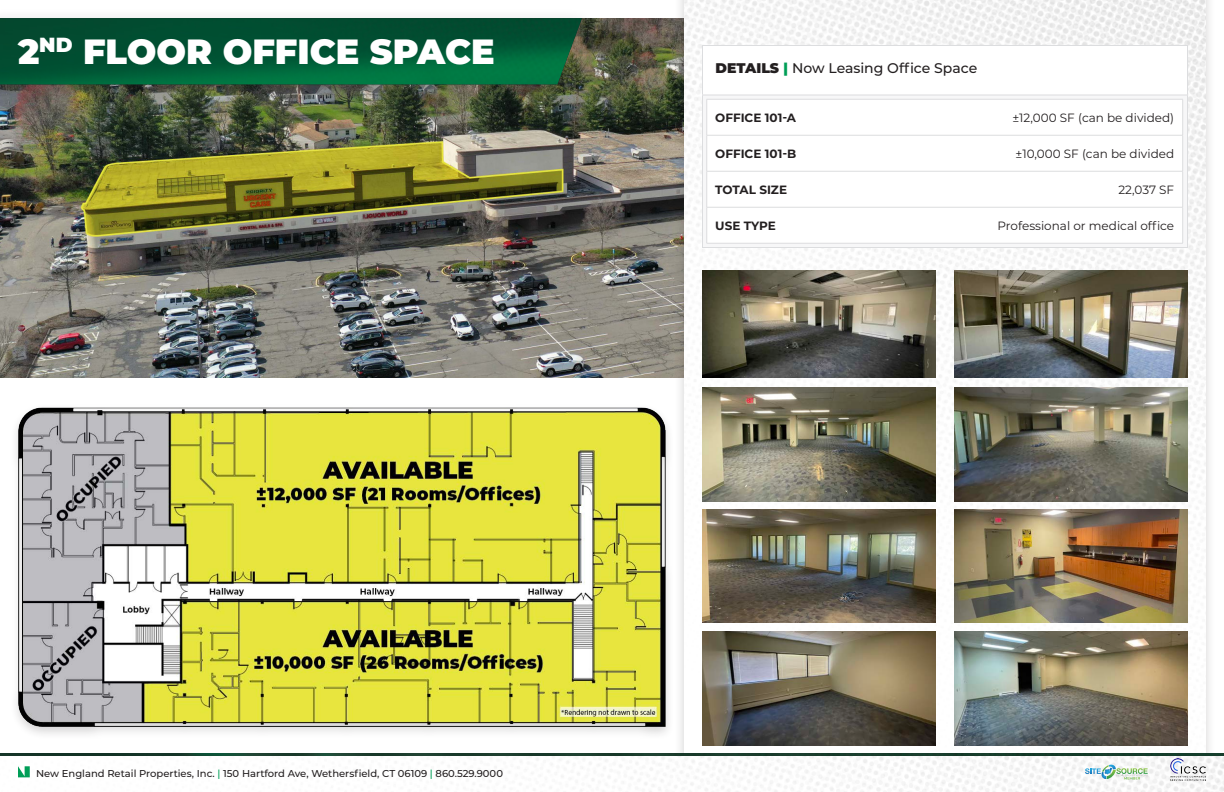
<style>
.page{position:relative;width:1224px;height:792px;background:#fff}
.page>*{position:absolute;margin:0;border:0;box-sizing:border-box;transform-origin:0 0}
.t1{font:900 35px "Montserrat";color:#fff}
.t2{font:500 14px "Montserrat";color:#231f20}
.t3{font:12px "Montserrat";color:#231f20}
.t4{font:700 12px "Montserrat";color:#231f20}
.t5{font:500 10px "Montserrat";color:#231f20}
.s1{font-weight:900}
.s2{font-weight:900;color:#009e57}
.s3{color:#009e57}
</style>
<div class="page">
<img style="left:0;top:18px;width:674px;height:360px">
<div style="left:674px;top:0;width:542px;height:771px;background:#231f20;opacity:.2"></div>
<img style="left:684px;top:0;width:522px;height:754px">
<div style="left:702px;top:46px;width:486px;height:49px;background:#fff"></div>
<div style="left:702px;top:95px;width:486px;height:153px;background:#fff"></div>
<hr style="left:702px;top:45px;width:486px;height:1px;background:#dcdddf">
<hr style="left:702px;top:46px;width:1px;height:48px;background:#dcdddf">
<hr style="left:1187px;top:46px;width:1px;height:48px;background:#dcdddf">
<hr style="left:702px;top:94px;width:486px;height:2px;background:#dcdddf">
<hr style="left:702px;top:96px;width:1px;height:151px;background:#dcdddf">
<hr style="left:1187px;top:96px;width:1px;height:151px;background:#dcdddf">
<hr style="left:702px;top:247px;width:486px;height:1px;background:#dcdddf">
<hr style="left:706px;top:99px;width:95px;height:1px;background:#dcdddf">
<hr style="left:706px;top:100px;width:1px;height:35px;background:#dcdddf">
<hr style="left:801px;top:99px;width:382px;height:1px;background:#dcdddf">
<hr style="left:1182px;top:100px;width:1px;height:35px;background:#dcdddf">
<hr style="left:706px;top:135px;width:95px;height:1px;background:#dcdddf">
<hr style="left:706px;top:136px;width:1px;height:35px;background:#dcdddf">
<hr style="left:801px;top:135px;width:382px;height:1px;background:#dcdddf">
<hr style="left:1182px;top:136px;width:1px;height:35px;background:#dcdddf">
<hr style="left:706px;top:171px;width:95px;height:1px;background:#dcdddf">
<hr style="left:706px;top:172px;width:1px;height:35px;background:#dcdddf">
<hr style="left:801px;top:171px;width:382px;height:1px;background:#dcdddf">
<hr style="left:1182px;top:172px;width:1px;height:35px;background:#dcdddf">
<hr style="left:706px;top:207px;width:95px;height:1px;background:#dcdddf">
<hr style="left:706px;top:208px;width:1px;height:35px;background:#dcdddf">
<hr style="left:801px;top:207px;width:382px;height:1px;background:#dcdddf">
<hr style="left:1182px;top:208px;width:1px;height:35px;background:#dcdddf">
<hr style="left:706px;top:243px;width:95px;height:1px;background:#dcdddf">
<hr style="left:801px;top:243px;width:382px;height:1px;background:#dcdddf">
<img style="left:702px;top:387px;width:234px;height:114px">
<img style="left:702px;top:510px;width:234px;height:113px">
<img style="left:702px;top:631px;width:234px;height:114px">
<img style="left:954px;top:631px;width:234px;height:114px">
<img style="left:954px;top:510px;width:234px;height:113px">
<div style="left:0;top:8px;width:596px;height:96px;background:#231f20;opacity:.2"></div>
<img style="left:0;top:18px;width:582px;height:66px">
<div style="left:9px;top:403px;width:666px;height:337px;background:#fdfdfd"></div>
<img style="left:18px;top:407px;width:650px;height:326px">
<img style="left:954px;top:270px;width:234px;height:108px">
<img style="left:702px;top:270px;width:234px;height:108px">
<img style="left:954px;top:387px;width:234px;height:114px">
<img style="left:18px;top:756px;width:1206px;height:36px">
<hr style="left:0;top:754px;width:1224px;height:2px;background:#231f20">
<svg style="left:18px;top:766px;width:12px;height:11px"></svg>
<img style="left:1170px;top:758px;width:36px;height:23px">
<svg style="left:1085px;top:765px;width:63px;height:15px"></svg>
<p class="t1" style="left:18px;top:25px;width:478px">2<sup>ND</sup> FLOOR OFFICE SPACE</p>
<p class="t2" style="left:716px;top:58px;width:263px"><span class="s1">DETAILS</span> <span class="s2">|</span> Now Leasing Office Space</p>
<p class="t4" style="left:715px;top:109px;width:82px">OFFICE 101-A</p>
<p class="t3" style="left:1012px;top:109px;width:163px">±12,000 SF (can be divided)</p>
<p class="t4" style="left:715px;top:145px;width:83px">OFFICE 101-B</p>
<p class="t3" style="left:1015px;top:145px;width:160px">±10,000 SF (can be divided</p>
<p class="t4" style="left:715px;top:181px;width:73px">TOTAL SIZE</p>
<p class="t3" style="left:1118px;top:181px;width:57px">22,037 SF</p>
<p class="t4" style="left:715px;top:217px;width:62px">USE TYPE</p>
<p class="t3" style="left:998px;top:217px;width:178px">Professional or medical office</p>
<p class="t5" style="left:36px;top:766px;width:469px">New England Retail Properties, Inc. <span class="s3">|</span> 150 Hartford Ave, Wethersfield, CT 06109 <span class="s3">|</span> 860.529.9000</p>
</div>
